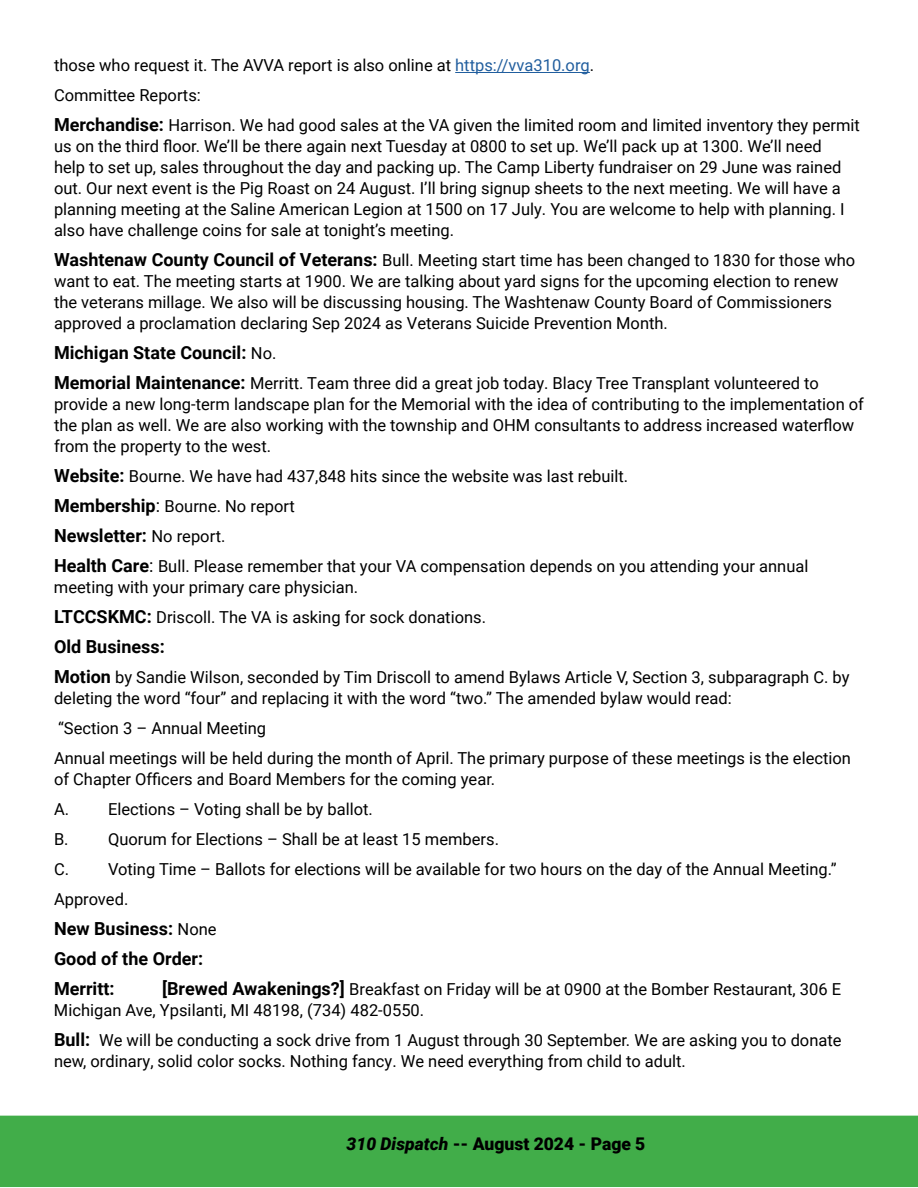
<style>
.page{position:relative;width:918px;height:1188px;background:#fff}
.page>*{position:absolute;margin:0;border:0;box-sizing:border-box;transform-origin:0 0}
.t1{font:700 18px/30px "Roboto";color:#000}
.t2{font:900 17.55px "Roboto";color:#000}
.t3{font:16.5px/21px "Roboto";color:#000}
.s1{color:#215e9e}
.s2{font-weight:700;font-size:18px}
.s3{font-weight:400;font-size:16.5px}
.s4{font-size:18px}
.s5{font-style:italic}
</style>
<div class="page">
<div style="left:0;top:1116px;width:918px;height:71px;background:#41ad49"></div>
<hr style="left:455px;top:72px;width:135px;height:1px;background:#215e9e">
<p class="t3" style="left:54px;top:50px;width:807px;line-height:30px">those who request it. The AVVA report is also online at <span class="s1">https://vva310.org</span>.<br>Committee Reports:<br><span class="s2">Merchandise:</span> Harrison. We had good sales at the VA given the limited room and limited inventory they permit</p>
<p class="t3" style="left:54px;top:135px;width:792px">us on the third floor. We’ll be there again next Tuesday at 0800 to set up. We’ll pack up at 1300. We’ll need help to set up, sales throughout the day and packing up. The Camp Liberty fundraiser on 29 June was rained out. Our next event is the Pig Roast on 24 August. I’ll bring signup sheets to the next meeting. We will have a planning meeting at the Saline American Legion at 1500 on 17 July. You are welcome to help with planning. I also have challenge coins for sale at tonight’s meeting.</p>
<p class="t3" style="left:54px;top:249px;width:803px"><span class="s2">Washtenaw County Council of Veterans:</span> Bull. Meeting start time has been changed to 1830 for those who want to eat. The meeting starts at 1900. We are talking about yard signs for the upcoming election to renew the veterans millage. We also will be discussing housing. The Washtenaw County Board of Commissioners approved a proclamation declaring Sep 2024 as Veterans Suicide Prevention Month.</p>
<p class="t1" style="left:54px;top:337px;width:224px">Michigan State Council: <span class="s3">No.</span></p>
<p class="t3" style="left:54px;top:372px;width:812px"><span class="s2">Memorial Maintenance:</span> Merritt. Team three did a great job today. Blacy Tree Transplant volunteered to provide a new long-term landscape plan for the Memorial with the idea of contributing to the implementation of the plan as well. We are also working with the township and OHM consultants to address increased waterflow from the property to the west.</p>
<p class="t3" style="left:54px;top:461px;width:576px;line-height:30px"><span class="s2">Website:</span> Bourne. We have had 437,848 hits since the website was last rebuilt.<br><span class="s2">Membership</span><span class="s4">:</span> Bourne. No report</p>
<p class="t1" style="left:54px;top:520px;width:173px">Newsletter: <span class="s3">No report.</span></p>
<p class="t3" style="left:54px;top:555px;width:756px"><span class="s2">Health Care</span><span class="s4">:</span> Bull. Please remember that your VA compensation depends on you attending your annual meeting with your primary care physician.</p>
<p class="t3" style="left:54px;top:606px;width:434px"><span class="s2">LTCCSKMC:</span> Driscoll. The VA is asking for sock donations.</p>
<p class="t1" style="left:54px;top:631px;width:112px">Old Business:</p>
<p class="t3" style="left:54px;top:666px;width:797px"><span class="s2">Motion</span> by Sandie Wilson, seconded by Tim Driscoll to amend Bylaws Article V, Section 3, subparagraph C. by deleting the word “four” and replacing it with the word “two.” The amended bylaw would read:</p>
<p class="t3" style="left:54px;top:713px;width:799px;line-height:30px">“Section 3 – Annual Meeting<br>Annual meetings will be held during the month of April. The primary purpose of these meetings is the election</p>
<p class="t3" style="left:54px;top:764px;width:784px;line-height:30px">of Chapter Officers and Board Members for the coming year.<br>A. Elections – Voting shall be by ballot.<br>B. Quorum for Elections – Shall be at least 15 members.<br>C. Voting Time – Ballots for elections will be available for two hours on the day of the Annual Meeting.” Approved.</p>
<p class="t1" style="left:54px;top:913px;width:164px">New Business: <span class="s3">None<br></span>Good of the Order:<br>Merritt:</p>
<p class="t3" style="left:54px;top:978px;width:789px;text-indent:108px"><span class="s2">[Brewed Awakenings?]</span> Breakfast on Friday will be at 0900 at the Bomber Restaurant, 306 E<br>Michigan Ave, Ypsilanti, MI 48198, (734) 482-0550.</p>
<p class="t3" style="left:54px;top:1029px;width:789px"><span class="s2">Bull:</span> We will be conducting a sock drive from 1 August through 30 September. We are asking you to donate new, ordinary, solid color socks. Nothing fancy. We need everything from child to adult.</p>
<p class="t2" style="left:347px;top:1132px;width:300px"><span class="s5">310 Dispatch</span> -- August 2024 - Page 5</p>
</div>
